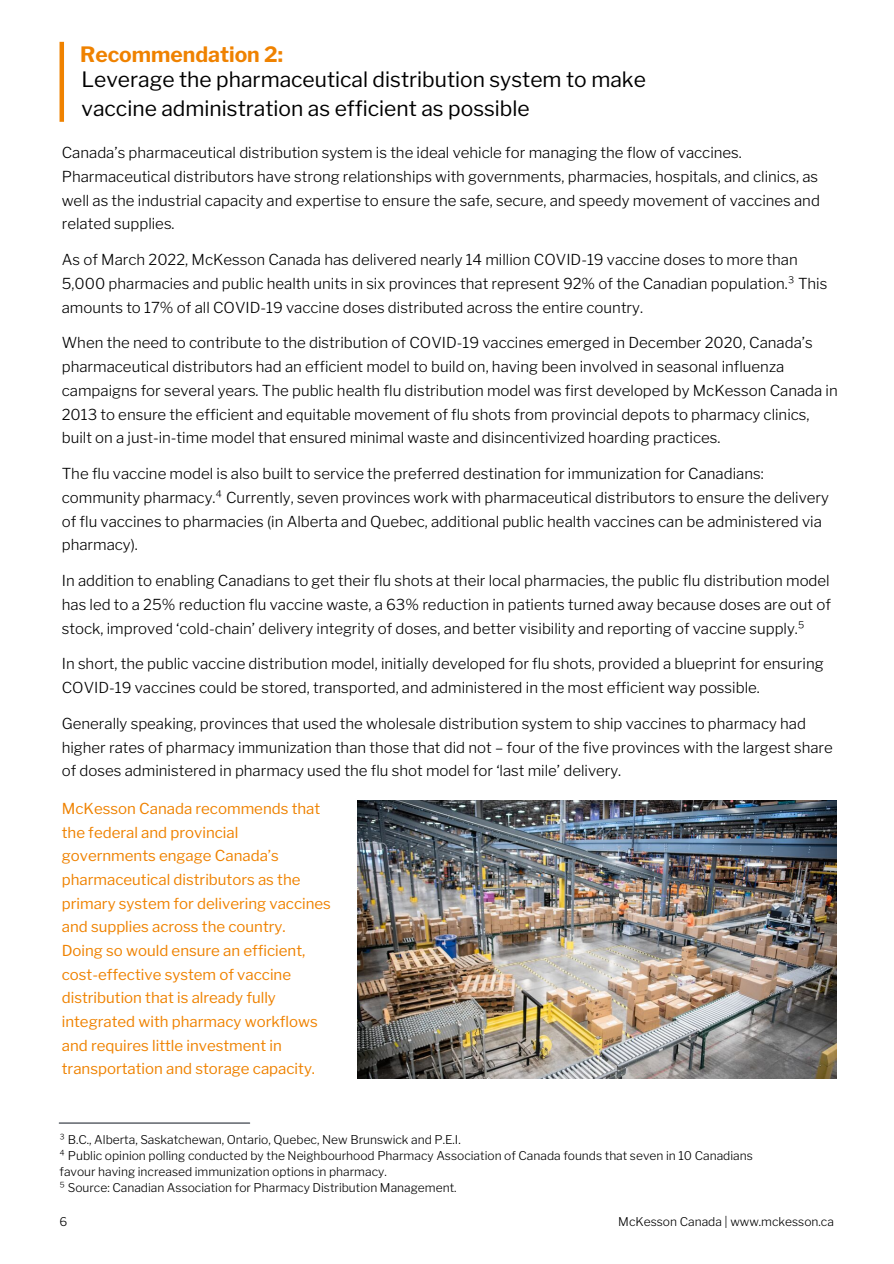
<style>
.page{position:relative;width:894px;height:1264px;background:#fff}
.page>*{position:absolute;margin:0;border:0;box-sizing:border-box;transform-origin:0 0}
.t1{font:21px "Libre Franklin";color:#000}
.t2{font:700 21px "Libre Franklin";color:#ef8200}
.t3{font:300 15px/23.7px "Libre Franklin";color:#000}
.t4{font:15px/23.7px "Libre Franklin";color:#ef8200}
.t5{font:300 12px/16px "Libre Franklin";color:#000}
</style>
<div class="page">
<div style="left:59px;top:42px;width:5px;height:80px;background:#ef8200"></div>
<hr style="left:59px;top:1122px;width:190px;height:1px;background:#293039">
<img style="left:357px;top:800px;width:479px;height:278px">
<p class="t2" style="left:80px;top:41px;width:204px">Recommendation 2:</p>
<p class="t1" style="left:82px;top:66px;width:565px">Leverage the pharmaceutical distribution system to make</p>
<p class="t1" style="left:82px;top:96px;width:449px">vaccine administration as efficient as possible</p>
<p class="t3" style="left:62px;top:141px;width:759px">Canada’s pharmaceutical distribution system is the ideal vehicle for managing the flow of vaccines.<br>Pharmaceutical distributors have strong relationships with governments, pharmacies, hospitals, and clinics, as well as the industrial capacity and expertise to ensure the safe, secure, and speedy movement of vaccines and related supplies.</p>
<p class="t3" style="left:62px;top:248px;width:766px">As of March 2022, McKesson Canada has delivered nearly 14 million COVID-19 vaccine doses to more than<br>5,000 pharmacies and public health units in six provinces that represent 92% of the Canadian population.³ This amounts to 17% of all COVID-19 vaccine doses distributed across the entire country.</p>
<p class="t3" style="left:62px;top:331px;width:777px">When the need to contribute to the distribution of COVID-19 vaccines emerged in December 2020, Canada’s pharmaceutical distributors had an efficient model to build on, having been involved in seasonal influenza campaigns for several years. The public health flu distribution model was first developed by McKesson Canada in 2013 to ensure the efficient and equitable movement of flu shots from provincial depots to pharmacy clinics, built on a just-in-time model that ensured minimal waste and disincentivized hoarding practices.</p>
<p class="t3" style="left:62px;top:462px;width:768px">The flu vaccine model is also built to service the preferred destination for immunization for Canadians: community pharmacy.⁴ Currently, seven provinces work with pharmaceutical distributors to ensure the delivery of flu vaccines to pharmacies (in Alberta and Quebec, additional public health vaccines can be administered via pharmacy).</p>
<p class="t3" style="left:62px;top:569px;width:770px;text-align:justify">In addition to enabling Canadians to get their flu shots at their local pharmacies, the public flu distribution model has led to a 25% reduction flu vaccine waste, a 63% reduction in patients turned away because doses are out of stock, improved ‘cold-chain’ delivery integrity of doses, and better visibility and reporting of vaccine supply.⁵</p>
<p class="t3" style="left:62px;top:652px;width:763px">In short, the public vaccine distribution model, initially developed for flu shots, provided a blueprint for ensuring<br>COVID-19 vaccines could be stored, transported, and administered in the most efficient way possible.</p>
<p class="t3" style="left:62px;top:711px;width:772px">Generally speaking, provinces that used the wholesale distribution system to ship vaccines to pharmacy had higher rates of pharmacy immunization than those that did not – four of the five provinces with the largest share of doses administered in pharmacy used the flu shot model for ‘last mile’ delivery.</p>
<p class="t4" style="left:62px;top:796px;width:270px">McKesson Canada recommends that the federal and provincial governments engage Canada’s pharmaceutical distributors as the primary system for delivering vaccines and supplies across the country.</p>
<p class="t4" style="left:62px;top:938px;width:257px">Doing so would ensure an efficient, cost-effective system of vaccine distribution that is already fully integrated with pharmacy workflows and requires little investment in transportation and storage capacity.</p>
<p class="t5" style="left:59px;top:1131px;width:402px">³ B.C., Alberta, Saskatchewan, Ontario, Quebec, New Brunswick and P.E.I.</p>
<p class="t5" style="left:59px;top:1147px;width:694px">⁴ Public opinion polling conducted by the Neighbourhood Pharmacy Association of Canada founds that seven in 10 Canadians favour having increased immunization options in pharmacy.</p>
<p class="t5" style="left:59px;top:1179px;width:398px">⁵ Source: Canadian Association for Pharmacy Distribution Management.</p>
<p class="t5" style="left:59px;top:1213px;width:9px">6</p>
<p class="t5" style="left:618px;top:1213px;width:217px">McKesson Canada | www.mckesson.ca</p>
</div>
